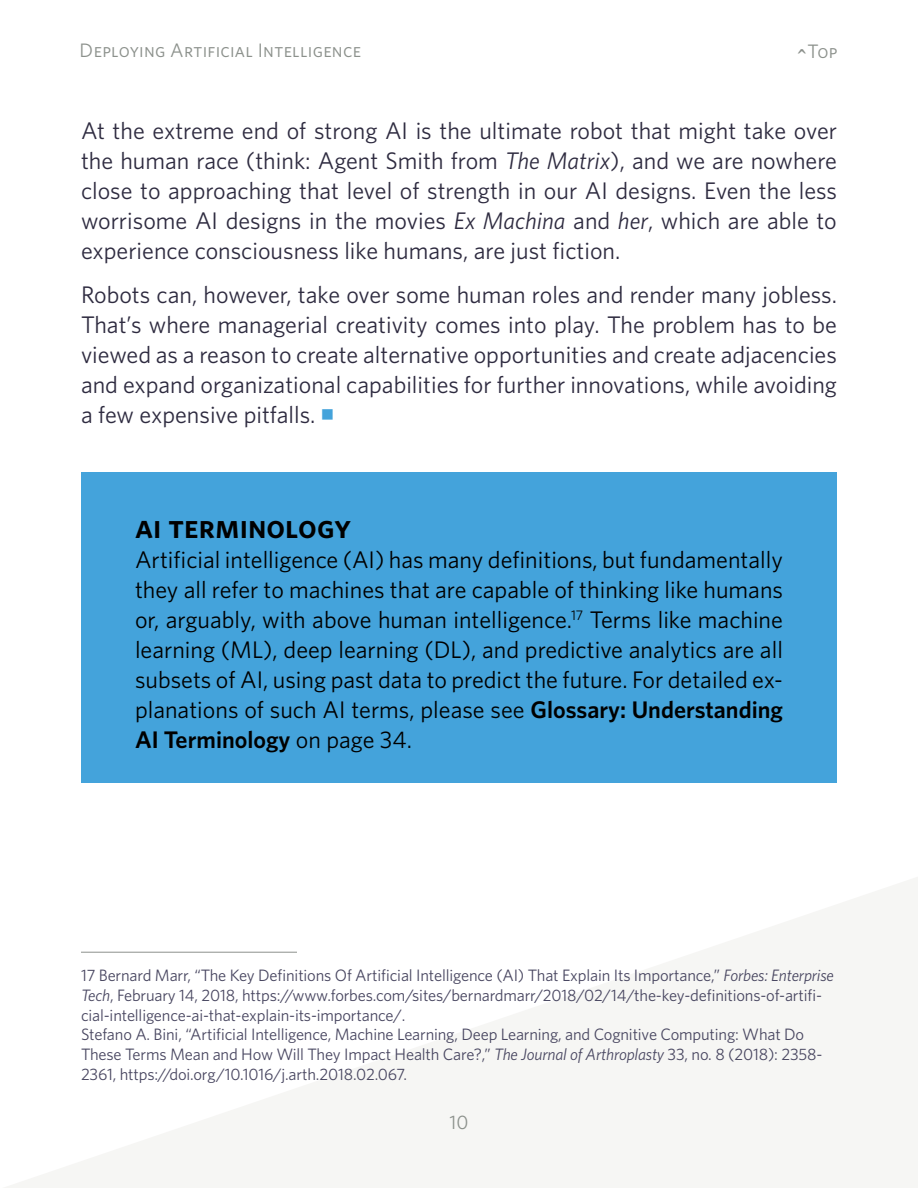
<style>
.page{position:relative;width:918px;height:1188px;background:#fff}
.page>*{position:absolute;margin:0;border:0;box-sizing:border-box;transform-origin:0 0}
.t1{font:600 33px "Whitney";color:#000}
.t2{font:24px/30px "Whitney";color:#2e2b40;text-align:justify}
.t3{font:24px/30px "Whitney";color:#000;text-align:justify}
.t4{font:19.5px "Whitney";letter-spacing:.015em;color:#8c918c}
.t5{font:16.5px/19.8px "Whitney";letter-spacing:-.01em;color:#494761}
.s1{font-size:30px}
.s2{font-style:italic}
.s3{color:#44a3db}
.s4{font-weight:600}
</style>
<div class="page">
<svg style="left:5px;top:877px;width:913px;height:311px"></svg>
<div style="left:81px;top:472px;width:756px;height:311px;background:#44a3db"></div>
<hr style="left:81px;top:952px;width:216px;height:1px;background:#8c918c">
<p class="t4" style="left:80px;top:37px;width:283px">Deploying Artificial Intelligence</p>
<p class="t4" style="left:795px;top:38px;width:44px"><span class="s1">^</span>Top</p>
<p class="t2" style="left:81px;top:115px;width:758px">At the extreme end of strong AI is the ultimate robot that might take over the human race (think: Agent Smith from <span class="s2">The Matrix</span>), and we are nowhere close to approaching that level of strength in our AI designs. Even the less worrisome AI designs in the movies <span class="s2">Ex Machina</span> and <span class="s2">her</span>, which are able to experience consciousness like humans, are just fiction.</p>
<p class="t2" style="left:81px;top:279px;width:758px">Robots can, however, take over some human roles and render many jobless.<br>That’s where managerial creativity comes into play. The problem has to be viewed as a reason to create alternative opportunities and create adjacencies and expand organizational capabilities for further innovations, while avoiding a few expensive pitfalls. <span class="s3">■</span></p>
<h1 class="t1" style="left:135px;top:504px;width:218px">ai terminology</h1>
<p class="t3" style="left:135px;top:544px;width:650px">Artificial intelligence (AI) has many definitions, but fundamentally they all refer to machines that are capable of thinking like humans or, arguably, with above human intelligence.<sup>17</sup> Terms like machine learning (ML), deep learning (DL), and predictive analytics are all subsets of AI, using past data to predict the future. For detailed ex&shy;planations of such AI terms, please see <span class="s4">Glossary: Understanding AI Terminology</span> on page 34.</p>
<p class="t5" style="left:81px;top:965px;width:754px">17 Bernard Marr, “The Key Definitions Of Artificial Intelligence (AI) That Explain Its Importance,” <span class="s2">Forbes: Enterprise Tech</span>, February 14, 2018, https://www.forbes.com/sites/bernardmarr/2018/02/14/the-key-definitions-of-artifi&shy;cial-intelligence-ai-that-explain-its-importance/.<br>Stefano A. Bini, “Artificial Intelligence, Machine Learning, Deep Learning, and Cognitive Computing: What Do These Terms Mean and How Will They Impact Health Care?,” <span class="s2">The Journal of Arthroplasty</span> 33, no. 8 (2018): 2358- 2361, https://doi.org/10.1016/j.arth.2018.02.067.</p>
<p class="t4" style="left:449px;top:1109px;width:21px">10</p>
</div>
